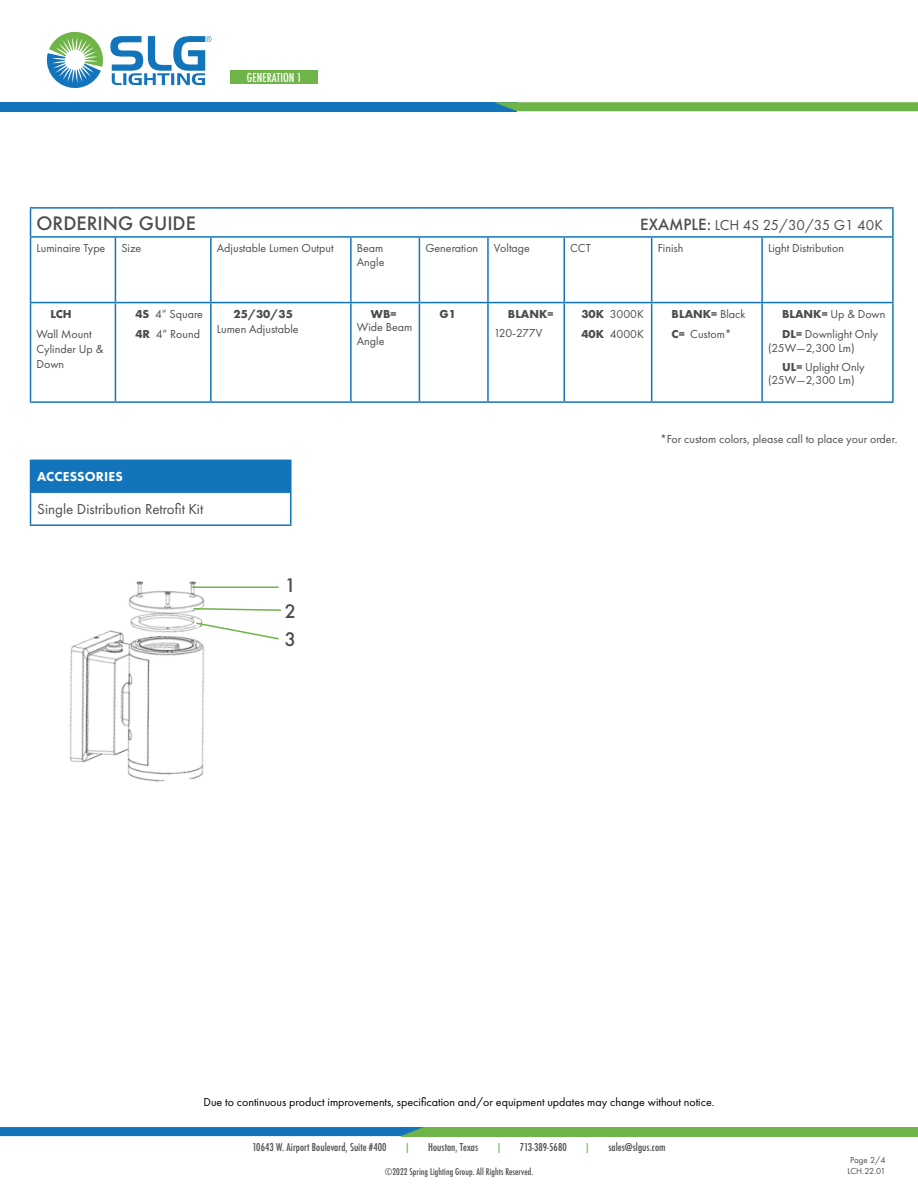
<style>
.page{position:relative;width:918px;height:1188px;background:#fff}
.page>*{position:absolute;margin:0;border:0;box-sizing:border-box;transform-origin:0 0}
.Product_Name_Heading{font:500 18px "Futura";color:#4d4d4f}
.Body_Text_Heading{font:15px "Futura PT";color:#4d4d4f}
.Product_Name_Heading-2{font:15px "Futura PT";color:#4d4d4f}
.Body_Text_Heading-2{font:800 13.5px "Futura PT";letter-spacing:.01em;color:#fff}
.Body_Text_Heading-3{font:12px/13.5px "Futura PT";color:#4d4d4f}
.t1{font:12px "Futura PT";color:#000}
.Body_Text_Heading-4{font:700 12px "Futura PT";color:#4d4d4f}
.t2{font:500 condensed 12px "Futura";color:#fff}
.t3{font:500 condensed 10.5px "Futura";letter-spacing:.005em;color:#4d4d4f}
.t4{font:500 condensed 10.5px "Futura";color:#6fb448}
.t5{font:500 condensed 9px "Futura";letter-spacing:.005em;color:#4d4d4f}
.t6{font:9px "Futura PT";letter-spacing:-.02em;color:#4d4d4f}
.s1{font-family:"Futura";font-weight:500}
.s2{font-weight:700}
.s3{font-weight:400}
</style>
<div class="page">
<div style="left:0;top:102px;width:517px;height:9px;background:#1275bc"></div>
<svg style="left:494px;top:102px;width:424px;height:9px;background:#6fb34f"></svg>
<div style="left:231px;top:71px;width:87px;height:13px;background:#6fb448"></div>
<div style="left:401px;top:1127px;width:517px;height:9px;background:#6fb448"></div>
<svg style="left:0;top:1127px;width:423px;height:9px;background:#1577b9"></svg>
<svg style="left:110px;top:36px;width:101px;height:49px"></svg>
<svg style="left:47px;top:32px;width:56px;height:56px"></svg>
<hr style="left:30px;top:207px;width:85px;height:2px;background:#1275bc">
<svg style="left:30px;top:209px;width:1px;height:27px"></svg>
<hr style="left:115px;top:207px;width:96px;height:2px;background:#1275bc">
<hr style="left:211px;top:207px;width:140px;height:2px;background:#1275bc">
<hr style="left:351px;top:207px;width:68px;height:2px;background:#1275bc">
<hr style="left:419px;top:207px;width:69px;height:2px;background:#1275bc">
<hr style="left:488px;top:207px;width:76px;height:2px;background:#1275bc">
<hr style="left:564px;top:207px;width:88px;height:2px;background:#1275bc">
<hr style="left:652px;top:207px;width:110px;height:2px;background:#1275bc">
<hr style="left:762px;top:207px;width:132px;height:2px;background:#1275bc">
<hr style="left:892px;top:209px;width:2px;height:27px;background:#1275bc">
<hr style="left:30px;top:236px;width:85px;height:2px;background:#1275bc">
<hr style="left:30px;top:238px;width:1px;height:64px;background:#1275bc">
<hr style="left:115px;top:236px;width:96px;height:2px;background:#1275bc">
<hr style="left:115px;top:238px;width:1px;height:64px;background:#1275bc">
<hr style="left:211px;top:236px;width:140px;height:2px;background:#1275bc">
<hr style="left:210px;top:238px;width:2px;height:64px;background:#1275bc">
<hr style="left:351px;top:236px;width:68px;height:2px;background:#1275bc">
<hr style="left:350px;top:238px;width:2px;height:64px;background:#1275bc">
<hr style="left:419px;top:236px;width:69px;height:2px;background:#1275bc">
<hr style="left:419px;top:238px;width:1px;height:64px;background:#1275bc">
<hr style="left:488px;top:236px;width:76px;height:2px;background:#1275bc">
<hr style="left:487px;top:238px;width:2px;height:64px;background:#1275bc">
<hr style="left:564px;top:236px;width:88px;height:2px;background:#1275bc">
<hr style="left:563px;top:238px;width:2px;height:64px;background:#1275bc">
<hr style="left:652px;top:236px;width:110px;height:2px;background:#1275bc">
<hr style="left:651px;top:238px;width:1px;height:64px;background:#1275bc">
<hr style="left:762px;top:236px;width:132px;height:2px;background:#1275bc">
<hr style="left:761px;top:238px;width:2px;height:64px;background:#1275bc">
<hr style="left:892px;top:238px;width:2px;height:64px;background:#1275bc">
<hr style="left:30px;top:302px;width:85px;height:1px;background:#1275bc">
<hr style="left:30px;top:303px;width:1px;height:98px;background:#1275bc">
<hr style="left:115px;top:302px;width:96px;height:1px;background:#1275bc">
<hr style="left:115px;top:303px;width:1px;height:98px;background:#1275bc">
<hr style="left:211px;top:302px;width:140px;height:1px;background:#1275bc">
<hr style="left:210px;top:303px;width:2px;height:98px;background:#1275bc">
<hr style="left:351px;top:302px;width:68px;height:1px;background:#1275bc">
<hr style="left:350px;top:303px;width:2px;height:98px;background:#1275bc">
<hr style="left:419px;top:302px;width:69px;height:1px;background:#1275bc">
<hr style="left:419px;top:303px;width:1px;height:98px;background:#1275bc">
<hr style="left:488px;top:302px;width:76px;height:1px;background:#1275bc">
<hr style="left:487px;top:303px;width:2px;height:98px;background:#1275bc">
<hr style="left:564px;top:302px;width:88px;height:1px;background:#1275bc">
<hr style="left:563px;top:303px;width:2px;height:98px;background:#1275bc">
<hr style="left:652px;top:302px;width:110px;height:1px;background:#1275bc">
<hr style="left:651px;top:303px;width:1px;height:98px;background:#1275bc">
<hr style="left:762px;top:302px;width:132px;height:1px;background:#1275bc">
<hr style="left:761px;top:303px;width:2px;height:98px;background:#1275bc">
<hr style="left:892px;top:303px;width:2px;height:98px;background:#1275bc">
<hr style="left:30px;top:401px;width:85px;height:2px;background:#1275bc">
<hr style="left:115px;top:401px;width:96px;height:2px;background:#1275bc">
<hr style="left:211px;top:401px;width:140px;height:2px;background:#1275bc">
<hr style="left:351px;top:401px;width:68px;height:2px;background:#1275bc">
<hr style="left:419px;top:401px;width:69px;height:2px;background:#1275bc">
<hr style="left:488px;top:401px;width:76px;height:2px;background:#1275bc">
<hr style="left:564px;top:401px;width:88px;height:2px;background:#1275bc">
<hr style="left:652px;top:401px;width:110px;height:2px;background:#1275bc">
<hr style="left:762px;top:401px;width:132px;height:2px;background:#1275bc">
<img style="left:69px;top:581px;width:136px;height:201px">
<div style="left:31px;top:460px;width:260px;height:32px;background:#1275bc"></div>
<hr style="left:30px;top:460px;width:262px;height:1px;background:#1275bc">
<hr style="left:30px;top:461px;width:1px;height:30px;background:#1275bc">
<hr style="left:290px;top:461px;width:2px;height:30px;background:#1275bc">
<hr style="left:30px;top:491px;width:262px;height:2px;background:#1275bc">
<hr style="left:30px;top:493px;width:1px;height:31px;background:#1275bc">
<hr style="left:290px;top:493px;width:2px;height:31px;background:#1275bc">
<hr style="left:30px;top:524px;width:262px;height:2px;background:#1275bc">
<hr style="left:191px;top:586px;width:88px;height:2px;background:#6fb448">
<svg style="left:192px;top:607px;width:89px;height:5px"></svg>
<svg style="left:195px;top:621px;width:84px;height:20px"></svg>
<p class="t2" style="left:247px;top:70px;width:57px">GENERATION 1</p>
<p class="Product_Name_Heading" style="left:37px;top:211px;width:161px">ORDERING GUIDE</p>
<p class="Product_Name_Heading-2" style="left:640px;top:216px;width:244px"><span class="s1">EXAMPLE:</span> LCH 4S 25/30/35 G1 40K</p>
<p class="Body_Text_Heading-3" style="left:37px;top:241px;width:70px">Luminaire Type</p>
<p class="Body_Text_Heading-3" style="left:121px;top:241px;width:21px">Size</p>
<p class="Body_Text_Heading-3" style="left:217px;top:241px;width:118px">Adjustable Lumen Output</p>
<p class="Body_Text_Heading-3" style="left:357px;top:241px;width:29px;line-height:14.4px">Beam<br>Angle</p>
<p class="Body_Text_Heading-3" style="left:425px;top:241px;width:54px">Generation</p>
<p class="Body_Text_Heading-3" style="left:494px;top:241px;width:38px">Voltage</p>
<p class="Body_Text_Heading-3" style="left:570px;top:241px;width:22px">CCT</p>
<p class="Body_Text_Heading-3" style="left:658px;top:241px;width:27px">Finish</p>
<p class="Body_Text_Heading-3" style="left:768px;top:241px;width:77px">Light Distribution</p>
<p class="Body_Text_Heading-4" style="left:50px;top:306px;width:23px">LCH</p>
<p class="Body_Text_Heading-3" style="left:37px;top:327px;width:68px;line-height:15px">Wall Mount<br>Cylinder Up &amp;<br>Down</p>
<p class="Body_Text_Heading-3" style="left:135px;top:307px;width:69px"><span class="s2">4S</span> 4” Square</p>
<p class="Body_Text_Heading-3" style="left:135px;top:327px;width:66px"><span class="s2">4R</span> 4” Round</p>
<p class="Body_Text_Heading-3" style="left:217px;top:306px;width:83px;line-height:15px;text-indent:17px"><span class="s2">25/30/35<br></span>Lumen Adjustable</p>
<p class="Body_Text_Heading-3" style="left:357px;top:307px;width:57px;text-indent:14px"><span class="s2">WB=<br></span>Wide Beam<br>Angle</p>
<p class="Body_Text_Heading-4" style="left:439px;top:306px;width:18px">G1</p>
<p class="Body_Text_Heading-4" style="left:508px;top:306px;width:47px">BLANK=</p>
<p class="Body_Text_Heading-3" style="left:494px;top:326px;width:50px">120-277V</p>
<p class="Body_Text_Heading-2" style="left:37px;top:468px;width:87px">ACCESSORIES</p>
<p class="Body_Text_Heading" style="left:37px;top:501px;width:167px">Single Distribution Retrofit Kit</p>
<p class="Product_Name_Heading" style="left:285px;top:572px;width:13px">1</p>
<p class="Product_Name_Heading" style="left:285px;top:599px;width:13px">2</p>
<p class="Product_Name_Heading" style="left:285px;top:627px;width:13px">3</p>
<p class="Body_Text_Heading-3" style="left:581px;top:307px;width:64px"><span class="s2">30K</span> 3000K</p>
<p class="Body_Text_Heading-3" style="left:581px;top:327px;width:64px"><span class="s2">40K</span> 4000K</p>
<p class="Body_Text_Heading-4" style="left:672px;top:306px;width:75px">BLANK= <span class="s3">Black</span></p>
<p class="Body_Text_Heading-3" style="left:672px;top:327px;width:62px"><span class="s2">C=</span> Custom*</p>
<p class="Body_Text_Heading-3" style="left:782px;top:307px;width:105px"><span class="s2">BLANK=</span> Up &amp; Down</p>
<p class="Body_Text_Heading-3" style="left:768px;top:327px;width:111px;text-indent:14px"><span class="s2">DL=</span> Downlight Only (25W—2,300 Lm)</p>
<p class="Body_Text_Heading-3" style="left:768px;top:360px;width:98px;text-indent:14px"><span class="s2">UL=</span> Uplight Only (25W—2,300 Lm)</p>
<p class="Body_Text_Heading-3" style="left:660px;top:432px;width:239px">*For custom colors, please call to place your order.</p>
<p class="t1" style="left:203px;top:1095px;width:513px">Due to continuous product improvements, specification and/or equipment updates may change without notice.</p>
<p class="t3" style="left:252px;top:1141px;width:136px">10643 W. Airport Boulevard, Suite #400</p>
<p class="t4" style="left:404px;top:1141px;width:7px">|</p>
<p class="t3" style="left:428px;top:1141px;width:51px">Houston, Texas</p>
<p class="t4" style="left:496px;top:1141px;width:7px">|</p>
<p class="t3" style="left:520px;top:1141px;width:48px">713-389-5680</p>
<p class="t4" style="left:585px;top:1141px;width:7px">|</p>
<p class="t3" style="left:608px;top:1141px;width:59px">sales@slgus.com</p>
<p class="t5" style="left:385px;top:1166px;width:150px">©2022 Spring Lighting Group. All Rights Reserved.</p>
<p class="t6" style="left:848px;top:1165px;width:40px">LCH.22.01</p>
<p class="t6" style="left:850px;top:1154px;width:37px">Page 2/4</p>
</div>
